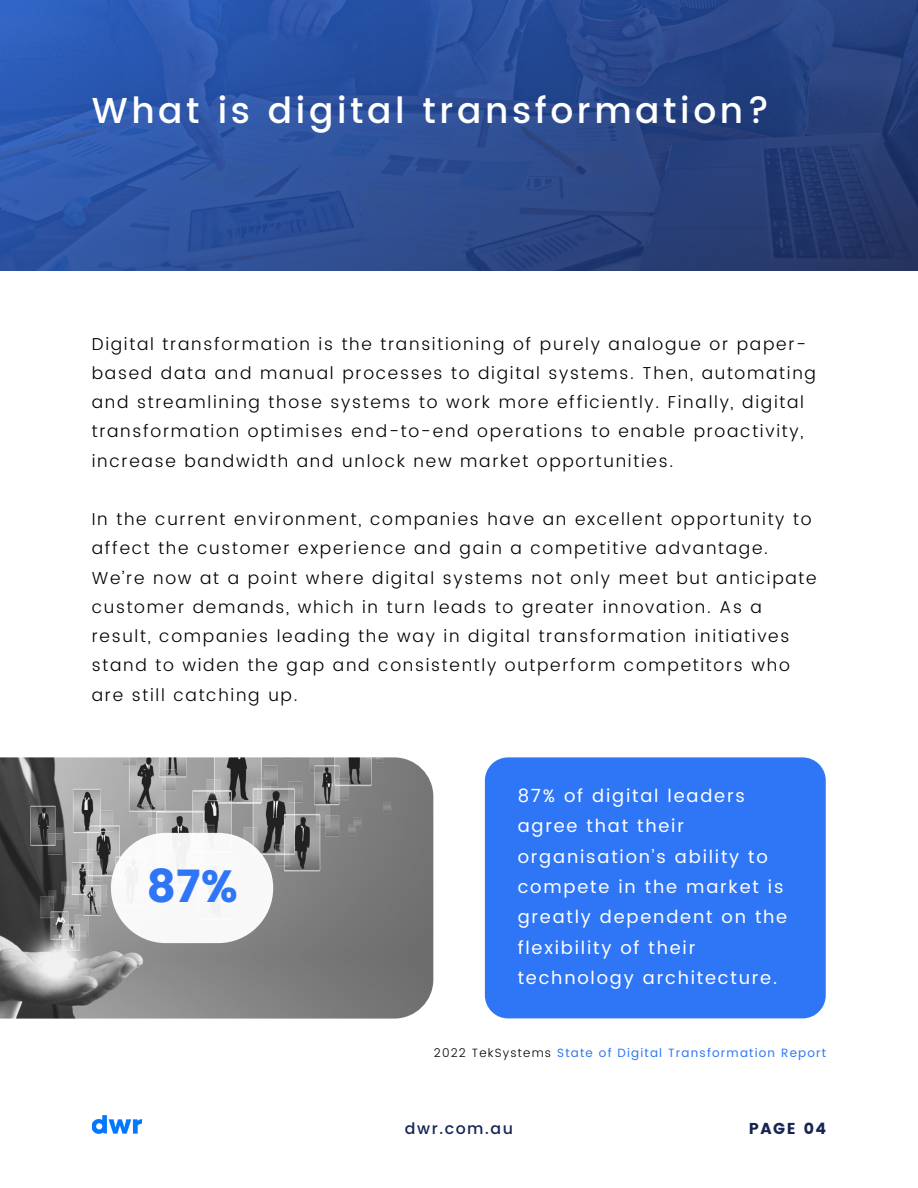
<style>
.page{position:relative;width:918px;height:1188px;background:#fff}
.page>*{position:absolute;margin:0;border:0;box-sizing:border-box;transform-origin:0 0}
.t1{font:45px "Poppins";color:#2f76f6}
.t2{font:500 36px "Poppins";letter-spacing:.1em;color:#fff}
.t3{font:18px/30.3px "Poppins";letter-spacing:.1em;color:#fff}
.t4{font:300 17.25px/29.2px "Poppins";letter-spacing:.1em;color:#000}
.t5{font:500 15.75px "Poppins";letter-spacing:.1em;color:#172554}
.t6{font:15.75px "Poppins";letter-spacing:.1em;color:#172554}
.t7{font:12px "Poppins";letter-spacing:.1em;color:#2f76f6}
.s1{font-weight:300;color:#000}
</style>
<div class="page">
<img style="left:0;top:0;width:918px;height:270px">
<img style="left:92px;top:1115px;width:50px;height:18px">
<img style="left:0;top:757px;width:433px;height:262px">
<div style="left:485px;top:757px;width:341px;height:261px;background:#2f76f6;border-radius:23px"></div>
<div style="left:111px;top:833px;width:162px;height:110px;background:#f8f8f8;border-radius:55px"></div>
<h2 class="t2" style="left:92px;top:90px;width:679px">What is digital transformation?</h2>
<p class="t4" style="left:92px;top:329px;width:726px">Digital transformation is the transitioning of purely analogue or paper&shy;based data and manual processes to digital systems. Then, automating and streamlining those systems to work more efficiently. Finally, digital transformation optimises end-to-end operations to enable proactivity, increase bandwidth and unlock new market opportunities.</p>
<p class="t4" style="left:92px;top:505px;width:726px">In the current environment, companies have an excellent opportunity to affect the customer experience and gain a competitive advantage.<br>We’re now at a point where digital systems not only meet but anticipate customer demands, which in turn leads to greater innovation. As a result, companies leading the way in digital transformation initiatives stand to widen the gap and consistently outperform competitors who are still catching up.</p>
<h1 class="t1" style="left:147px;top:860px;width:92px">87%</h1>
<p class="t3" style="left:518px;top:781px;width:271px">87% of digital leaders agree that their organisation’s ability to compete in the market is greatly dependent on the flexibility of their technology architecture.</p>
<p class="t7" style="left:434px;top:1046px;width:394px"><span class="s1">2022 TekSystems</span> State of Digital Transformation Report</p>
<p class="t5" style="left:405px;top:1119px;width:110px">dwr.com.au</p>
<p class="t6" style="left:749px;top:1119px;width:79px">PAGE 04</p>
</div>
